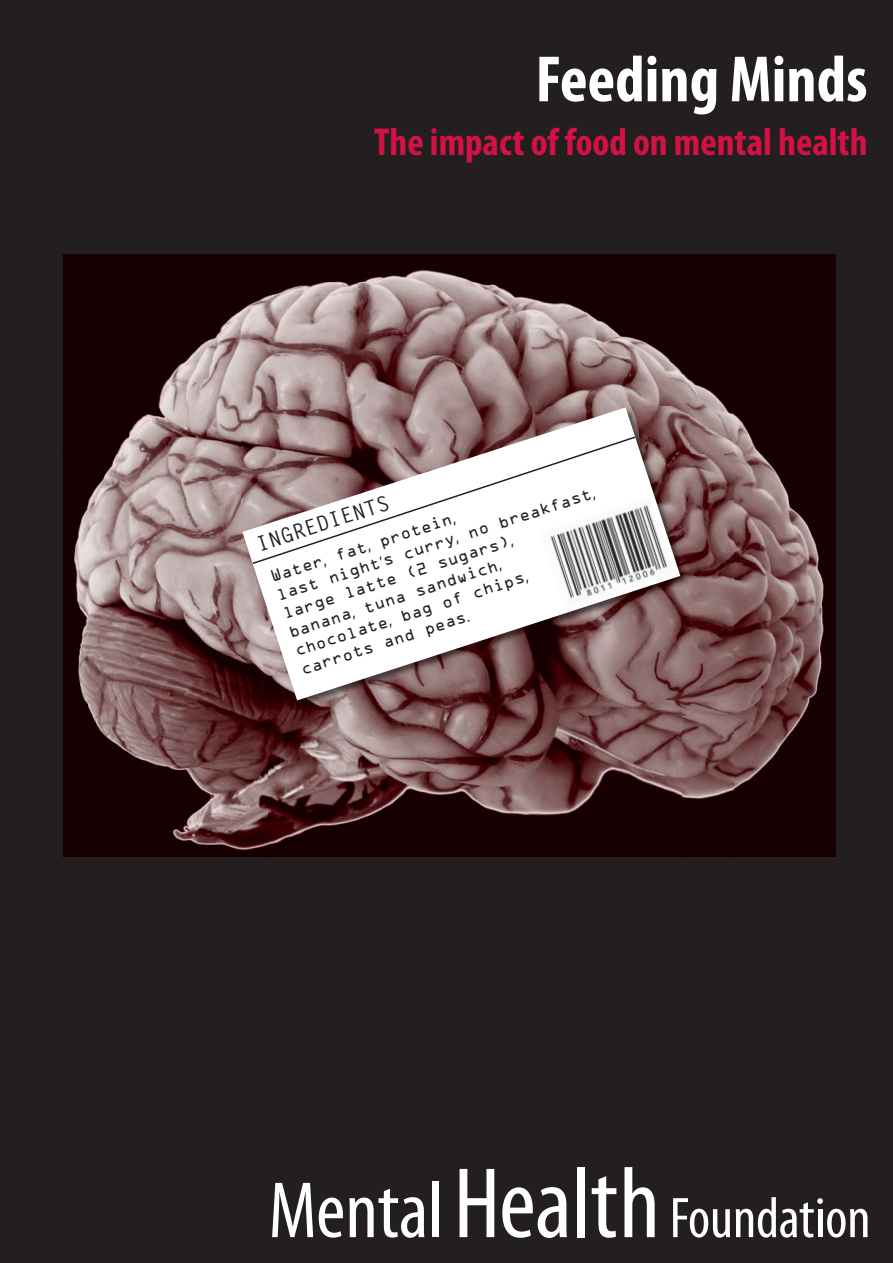
<style>
.page{position:relative;width:893px;height:1263px;background:#231f20}
.page>*{position:absolute;margin:0;border:0;box-sizing:border-box;transform-origin:0 0}
.t1{font:700 condensed 66px "Myriad Pro";color:#fff}
.t2{font:700 condensed 39px "Myriad Pro";color:#d31145}
.t3{font:700 21px "Letter Gothic Std";color:#231f20}
.t4{font:15px/19.5px "OCRA Std";color:#231f20}
.s1{font-family:"Myriad Pro"}
</style>
<div class="page">
<img style="left:63px;top:254px;width:670px;height:201px">
<img style="left:733px;top:254px;width:103px;height:603px">
<img style="left:63px;top:455px;width:206px;height:402px">
<img style="left:682px;top:455px;width:51px;height:402px">
<img style="left:269px;top:709px;width:413px;height:148px">
<img style="left:242px;top:407px;width:448px;height:302px">
<svg style="left:242px;top:407px;width:438px;height:293px;background:#b29f9f"></svg>
<img style="left:540px;top:497px;width:135px;height:113px">
<svg style="left:459px;top:1169px;width:35px;height:68px"></svg>
<svg style="left:502px;top:1187px;width:65px;height:51px"></svg>
<div style="left:577px;top:1167px;width:7px;height:70px;background:#fff"></div>
<svg style="left:592px;top:1176px;width:24px;height:62px"></svg>
<svg style="left:624px;top:1167px;width:30px;height:70px"></svg>
<svg style="left:272px;top:1183px;width:41px;height:54px"></svg>
<svg style="left:319px;top:1198px;width:24px;height:40px"></svg>
<div style="left:432px;top:1181px;width:6px;height:56px;background:#fff"></div>
<svg style="left:349px;top:1189px;width:75px;height:49px"></svg>
<svg style="left:736px;top:1197px;width:131px;height:41px"></svg>
<svg style="left:673px;top:1198px;width:57px;height:40px"></svg>
<svg style="left:253px;top:436px;width:382px;height:128px;background:#d5cdcd"></svg>
<h1 class="t1" style="left:535px;top:54px;width:333px">Feeding Minds</h1>
<h2 class="t2" style="left:374px;top:128px;width:495px">The impact of food on mental health</h2>
<p class="t4" style="left:269px;top:569px;width:335px;rotate:-18deg">Water<span class="s1">,</span> fat<span class="s1">,</span> protein<span class="s1">,<br></span>last night<span class="s1">’</span>s curry<span class="s1">,</span> no breakfast<span class="s1">, </span>large latte (2 sugars)<span class="s1">,<br></span>banana<span class="s1">,</span> tuna sandwich<span class="s1">,<br></span>chocolate<span class="s1">,</span> bag of chips<span class="s1">,<br></span>carrots and peas<span class="s1">.</span></p>
<h3 class="t3" style="left:254px;top:535px;width:140px;rotate:-18deg">INGREDIENTS</h3>
</div>
